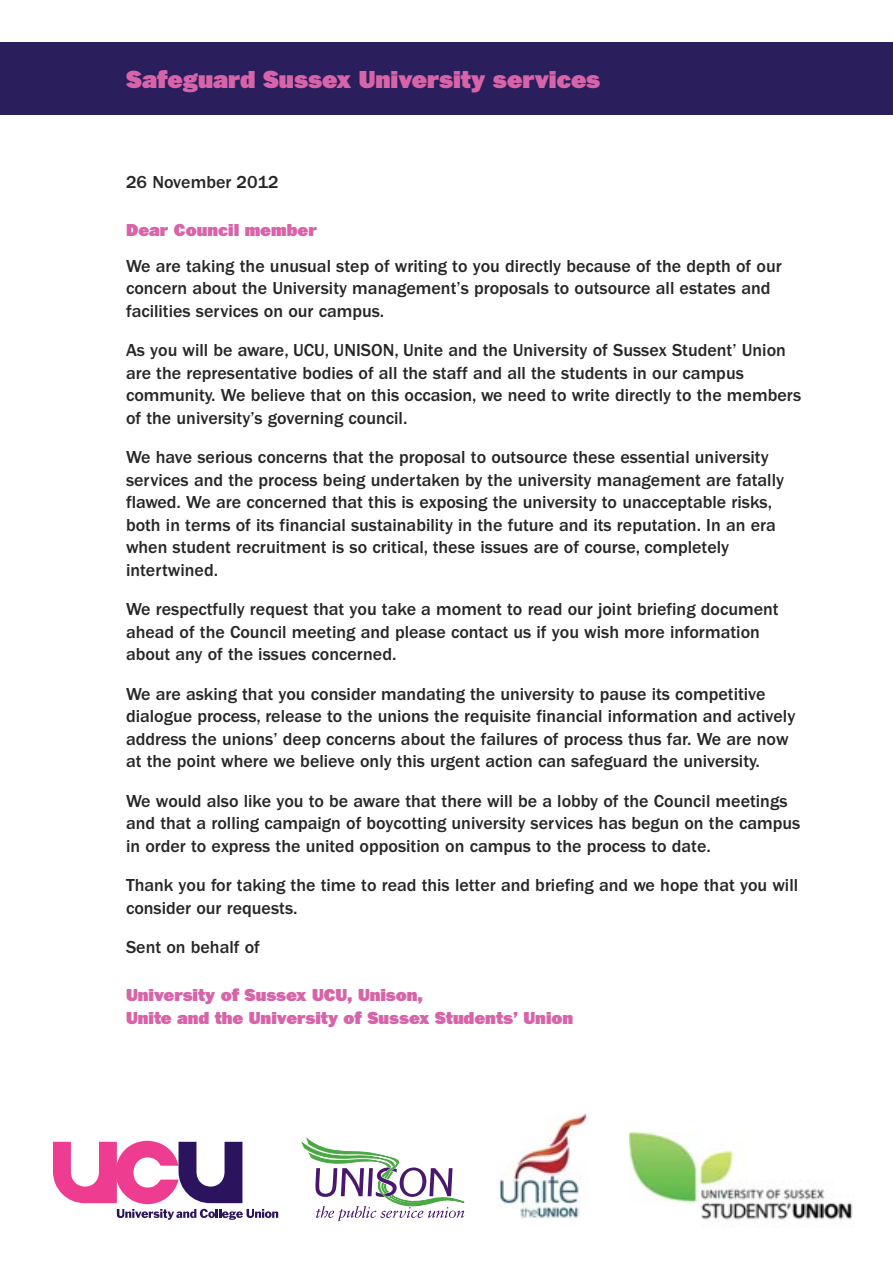
<style>
.page{position:relative;width:893px;height:1263px;background:#fff}
.page>*{position:absolute;margin:0;border:0;box-sizing:border-box;transform-origin:0 0}
.t1{font:900 25.5px "Franklin ITC";color:#d764a9}
.t2{font:500 18px/22.5px "Franklin Gothic";color:#272627}
.t3{font:900 18px/22.5px "Franklin ITC";color:#d764a9}
</style>
<div class="page">
<svg style="left:53px;top:1141px;width:225px;height:79px"></svg>
<div style="left:0;top:43px;width:893px;height:72px;background:#2b1e5d"></div>
<svg style="left:301px;top:1137px;width:164px;height:84px"></svg>
<img style="left:496px;top:1113px;width:91px;height:106px">
<img style="left:629px;top:1132px;width:224px;height:88px">
<h1 class="t1" style="left:126px;top:70px;width:476px">Safeguard Sussex University services</h1>
<p class="t2" style="left:126px;top:173px;width:154px">26 November 2012</p>
<p class="t3" style="left:126px;top:220px;width:192px">Dear Council member</p>
<p class="t2" style="left:126px;top:256px;width:657px">We are taking the unusual step of writing to you directly because of the depth of our concern about the University management’s proposals to outsource all estates and facilities services on our campus.</p>
<p class="t2" style="left:126px;top:340px;width:677px">As you will be aware, UCU, UNISON, Unite and the University of Sussex Student’ Union are the representative bodies of all the staff and all the students in our campus community. We believe that on this occasion, we need to write directly to the members of the university’s governing council.</p>
<p class="t2" style="left:126px;top:447px;width:660px">We have serious concerns that the proposal to outsource these essential university services and the process being undertaken by the university management are fatally flawed. We are concerned that this is exposing the university to unacceptable risks, both in terms of its financial sustainability in the future and its reputation. In an era when student recruitment is so critical, these issues are of course, completely intertwined.</p>
<p class="t2" style="left:126px;top:599px;width:654px">We respectfully request that you take a moment to read our joint briefing document ahead of the Council meeting and please contact us if you wish more information about any of the issues concerned.</p>
<p class="t2" style="left:126px;top:684px;width:671px">We are asking that you consider mandating the university to pause its competitive dialogue process, release to the unions the requisite financial information and actively address the unions’ deep concerns about the failures of process thus far. We are now at the point where we believe only this urgent action can safeguard the university.</p>
<p class="t2" style="left:126px;top:791px;width:676px">We would also like you to be aware that there will be a lobby of the Council meetings and that a rolling campaign of boycotting university services has begun on the campus in order to express the united opposition on campus to the process to date.</p>
<p class="t2" style="left:126px;top:875px;width:674px">Thank you for taking the time to read this letter and briefing and we hope that you will consider our requests.</p>
<p class="t2" style="left:126px;top:937px;width:135px">Sent on behalf of</p>
<p class="t3" style="left:126px;top:985px;width:449px">University of Sussex UCU, Unison,<br>Unite and the University of Sussex Students’ Union</p>
</div>
